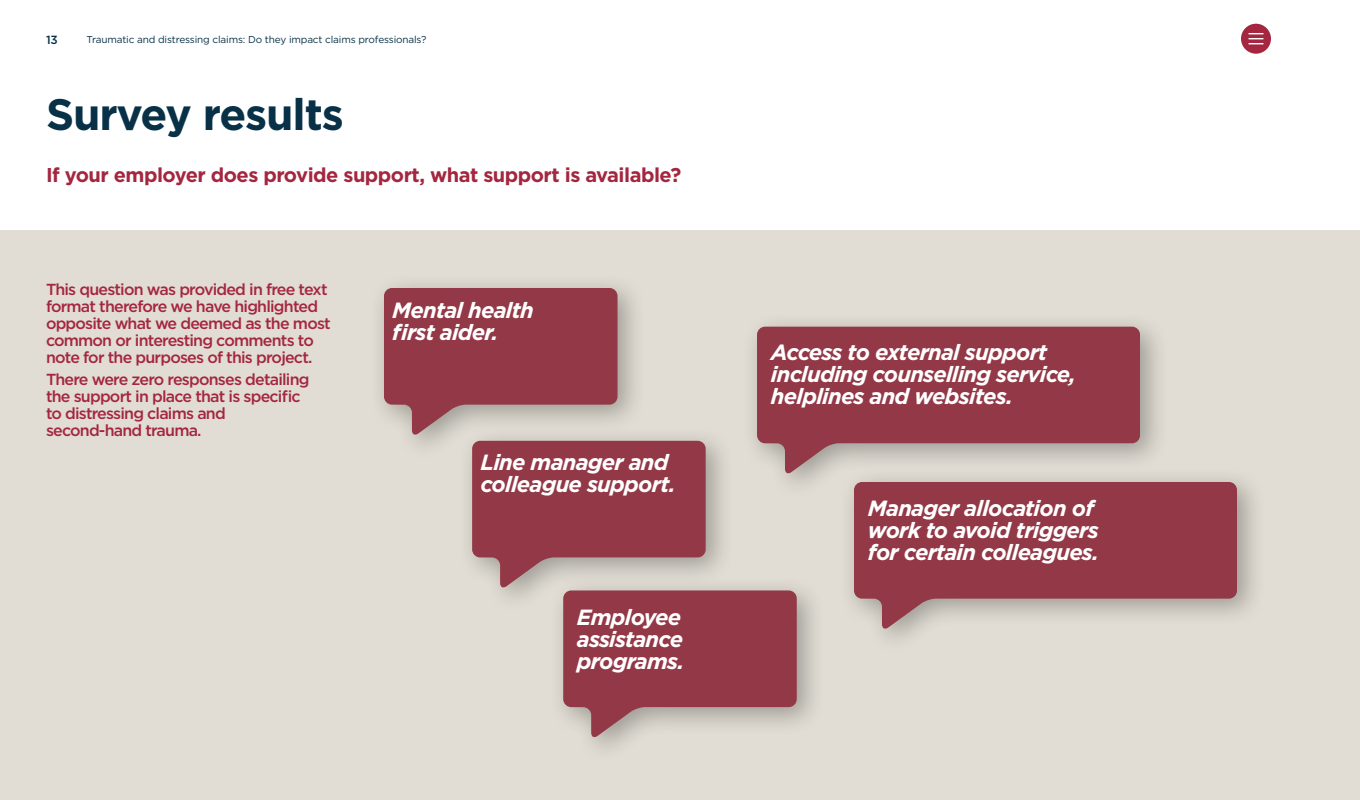
<style>
.page{position:relative;width:1360px;height:800px;background:#fff}
.page>*{position:absolute;margin:0;border:0;box-sizing:border-box;transform-origin:0 0}
.t1{font:700 44px "Gotham";letter-spacing:-.025em;color:#083147}
.t2{font:italic 700 22px/22px "Gotham";letter-spacing:-.035em;color:#fff}
.t3{font:700 20px "Gotham";letter-spacing:-.025em;color:#a4263f}
.t4{font:500 16px/17px "Gotham";letter-spacing:-.05em;color:#a4263f}
.t5{font:500 11.8px "Gotham";color:#083147}
.t6{font:10px "Gotham";letter-spacing:-.015em;color:#083147}
</style>
<div class="page">
<div style="left:1241px;top:24px;width:30px;height:30px;background:#a4263f;border-radius:50%"></div>
<svg style="left:1249px;top:33px;width:14px;height:11px"></svg>
<div style="left:0;top:230px;width:1360px;height:570px;background:#e1ddd4"></div>
<div style="left:369px;top:273px;width:278px;height:189px;background:#ddd9d0"></div>
<div style="left:548px;top:575px;width:278px;height:190px;background:#000;opacity:.3"></div>
<svg style="left:384px;top:288px;width:413px;height:450px"></svg>
<div style="left:742px;top:311px;width:427px;height:190px;background:#000;opacity:.3"></div>
<svg style="left:757px;top:327px;width:383px;height:148px;background:#9b4f59"></svg>
<div style="left:839px;top:467px;width:427px;height:189px;background:#000;opacity:.3"></div>
<svg style="left:854px;top:482px;width:383px;height:148px;background:#9e555e"></svg>
<p class="t5" style="left:46px;top:32px;width:13px">13</p>
<p class="t6" style="left:87px;top:33px;width:341px">Traumatic and distressing claims: Do they impact claims professionals?</p>
<h1 class="t1" style="left:46px;top:85px;width:300px">Survey results</h1>
<p class="t3" style="left:46px;top:162px;width:637px">If your employer does provide support, what support is available?</p>
<p class="t4" style="left:46px;top:280px;width:286px">This question was provided in free text format therefore we have highlighted opposite what we deemed as the most common or interesting comments to note for the purposes of this project.</p>
<p class="t4" style="left:46px;top:370px;width:265px">There were zero responses detailing the support in place that is specific to distressing claims and second-hand trauma.</p>
<h2 class="t2" style="left:392px;top:299px;width:143px">Mental health first aider.</h2>
<h2 class="t2" style="left:480px;top:451px;width:197px">Line manager and colleague support.</h2>
<h2 class="t2" style="left:577px;top:606px;width:109px">Employee assistance programs.</h2>
<h2 class="t2" style="left:771px;top:342px;width:307px">Access to external support including counselling service, helplines and websites.</h2>
<h2 class="t2" style="left:868px;top:497px;width:233px">Manager allocation of work to avoid triggers for certain colleagues.</h2>
</div>
